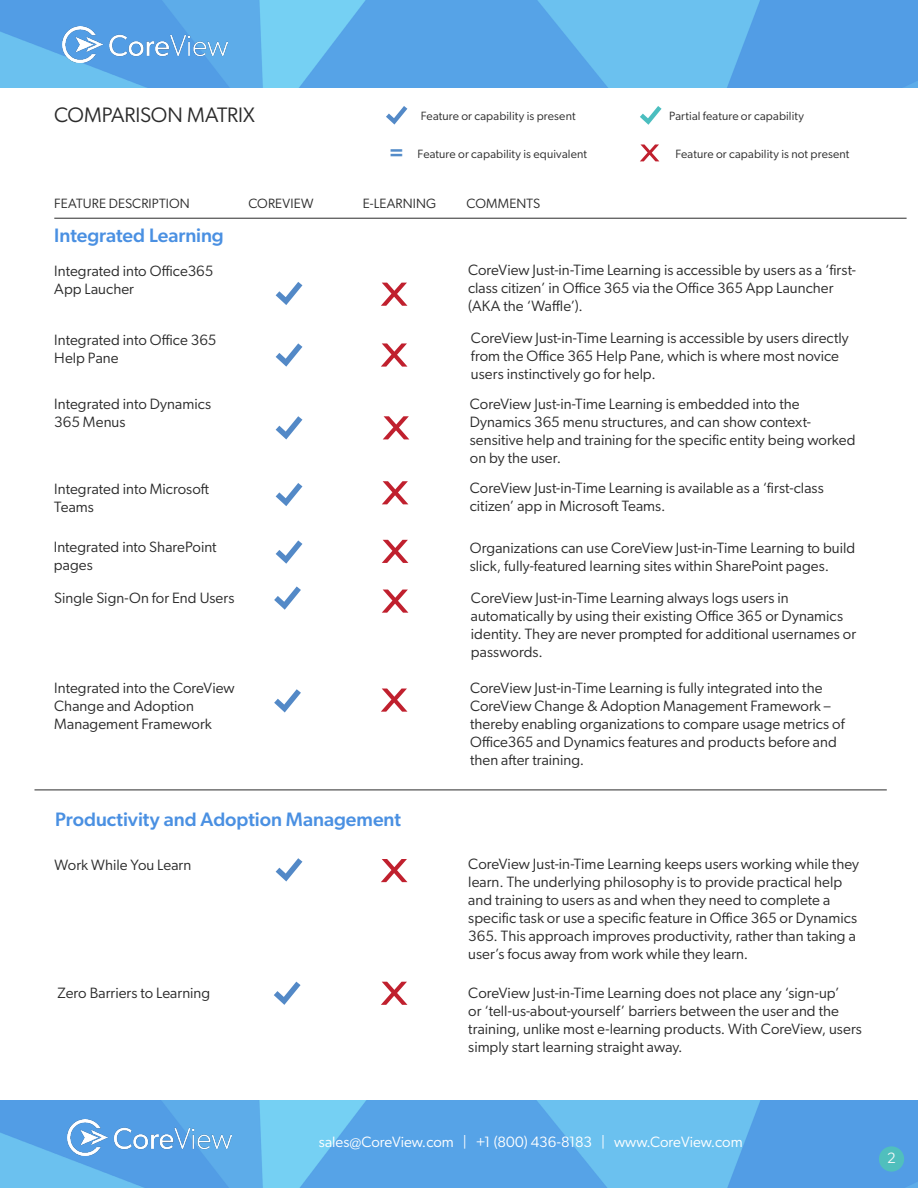
<style>
.page{position:relative;width:918px;height:1188px;background:#fff}
.page>*{position:absolute;margin:0;border:0;box-sizing:border-box;transform-origin:0 0}
.t1{font:21px "Gibson";letter-spacing:-.005em;color:#2b2b2b}
.t2{font:600 21px "Gibson";color:#548cc9}
.t3{font:500 19.5px "Gibson";color:#4a90e2}
.t4{font:15px/18px "Gibson";letter-spacing:.005em;color:#2b2b2b}
.t5{font:15px "Gibson";color:#fff}
.t6{font:15px "Gibson";color:#f2f7f7}
.t7{font:13.5px "Gibson";letter-spacing:.01em;color:#2b2b2b}
.t8{font:12px "Gibson";letter-spacing:.01em;color:#2b2b2b}
</style>
<div class="page">
<img style="left:0;top:1101px;width:918px;height:87px">
<img style="left:67px;top:1120px;width:165px;height:36px">
<img style="left:0;top:0;width:918px;height:87px">
<img style="left:63px;top:26px;width:164px;height:36px">
<hr style="left:54px;top:218px;width:853px;height:1px;background:#2b2b2b">
<hr style="left:34px;top:790px;width:853px;height:1px;background:#2b2b2b">
<svg style="left:276px;top:282px;width:26px;height:23px"></svg>
<svg style="left:276px;top:343px;width:26px;height:24px"></svg>
<svg style="left:276px;top:416px;width:26px;height:23px"></svg>
<svg style="left:276px;top:483px;width:26px;height:23px"></svg>
<svg style="left:276px;top:540px;width:26px;height:24px"></svg>
<svg style="left:274px;top:586px;width:27px;height:24px"></svg>
<svg style="left:274px;top:689px;width:27px;height:23px"></svg>
<svg style="left:276px;top:858px;width:26px;height:23px"></svg>
<svg style="left:274px;top:982px;width:27px;height:23px"></svg>
<svg style="left:386px;top:106px;width:21px;height:19px"></svg>
<svg style="left:640px;top:106px;width:22px;height:19px"></svg>
<div style="left:879px;top:1146px;width:25px;height:26px;background:#50bfbd;border-radius:50%"></div>
<svg style="left:381px;top:283px;width:26px;height:23px"></svg>
<svg style="left:382px;top:540px;width:26px;height:23px"></svg>
<svg style="left:382px;top:589px;width:26px;height:24px"></svg>
<svg style="left:381px;top:343px;width:26px;height:24px"></svg>
<svg style="left:383px;top:416px;width:26px;height:23px"></svg>
<svg style="left:382px;top:481px;width:26px;height:23px"></svg>
<svg style="left:381px;top:688px;width:26px;height:24px"></svg>
<svg style="left:381px;top:859px;width:26px;height:23px"></svg>
<svg style="left:381px;top:982px;width:26px;height:23px"></svg>
<svg style="left:640px;top:144px;width:19px;height:17px"></svg>
<p class="t1" style="left:54px;top:103px;width:202px">COMPARISON MATRIX</p>
<p class="t8" style="left:421px;top:109px;width:156px">Feature or capability is present</p>
<p class="t2" style="left:389px;top:141px;width:16px">=</p>
<p class="t8" style="left:418px;top:146px;width:171px">Feature or capability is equivalent</p>
<p class="t8" style="left:669px;top:109px;width:136px">Partial feature or capability</p>
<p class="t8" style="left:675px;top:147px;width:176px">Feature or capability is not present</p>
<p class="t7" style="left:54px;top:195px;width:137px">FEATURE DESCRIPTION</p>
<p class="t7" style="left:248px;top:195px;width:67px">COREVIEW</p>
<p class="t7" style="left:363px;top:195px;width:75px">E-LEARNING</p>
<p class="t7" style="left:467px;top:195px;width:75px">COMMENTS</p>
<p class="t3" style="left:54px;top:224px;width:171px">Integrated Learning</p>
<p class="t4" style="left:54px;top:262px;width:161px">Integrated into Office365<br>App Laucher</p>
<p class="t4" style="left:54px;top:331px;width:164px">Integrated into Office 365<br>Help Pane</p>
<p class="t4" style="left:54px;top:395px;width:158px">Integrated into Dynamics<br>365 Menus</p>
<p class="t4" style="left:468px;top:261px;width:389px">CoreView Just-in-Time Learning is accessible by users as a ‘first&shy;class citizen’ in Office 365 via the Office 365 App Launcher (AKA the ‘Waffle’).</p>
<p class="t4" style="left:471px;top:329px;width:379px">CoreView Just-in-Time Learning is accessible by users directly from the Office 365 Help Pane, which is where most novice users instinctively go for help.</p>
<p class="t4" style="left:470px;top:394px;width:387px">CoreView Just-in-Time Learning is embedded into the Dynamics 365 menu structures, and can show context&shy;sensitive help and training for the specific entity being worked on by the user.</p>
<p class="t4" style="left:470px;top:479px;width:356px">CoreView Just-in-Time Learning is available as a ‘first-class citizen’ app in Microsoft Teams.</p>
<p class="t4" style="left:470px;top:538px;width:387px">Organizations can use CoreView Just-in-Time Learning to build slick, fully-featured learning sites within SharePoint pages.</p>
<p class="t4" style="left:471px;top:589px;width:387px">CoreView Just-in-Time Learning always logs users in automatically by using their existing Office 365 or Dynamics identity. They are never prompted for additional usernames or passwords.</p>
<p class="t4" style="left:470px;top:679px;width:376px">CoreView Just-in-Time Learning is fully integrated into the CoreView Change &amp; Adoption Management Framework – thereby enabling organizations to compare usage metrics of Office365 and Dynamics features and products before and then after training.</p>
<p class="t4" style="left:54px;top:480px;width:156px">Integrated into Microsoft<br>Teams</p>
<p class="t4" style="left:54px;top:538px;width:164px">Integrated into SharePoint pages</p>
<p class="t4" style="left:54px;top:589px;width:182px">Single Sign-On for End Users</p>
<p class="t4" style="left:54px;top:679px;width:182px">Integrated into the CoreView<br>Change and Adoption<br>Management Framework</p>
<p class="t3" style="left:55px;top:808px;width:347px">Productivity and Adoption Management</p>
<p class="t4" style="left:55px;top:856px;width:138px">Work While You Learn</p>
<p class="t4" style="left:58px;top:983px;width:154px">Zero Barriers to Learning</p>
<p class="t4" style="left:468px;top:854px;width:392px">CoreView Just-in-Time Learning keeps users working while they learn. The underlying philosophy is to provide practical help and training to users as and when they need to complete a specific task or use a specific feature in Office 365 or Dynamics 365. This approach improves productivity, rather than taking a user’s focus away from work while they learn.</p>
<p class="t4" style="left:468px;top:983px;width:395px">CoreView Just-in-Time Learning does not place any ‘sign-up’<br>or ‘tell-us-about-yourself’ barriers between the user and the training, unlike most e-learning products. With CoreView, users simply start learning straight away.</p>
<p class="t5" style="left:319px;top:1133px;width:425px">sales@CoreView.com | +1 (800) 436-8183 | www.CoreView.com</p>
<p class="t6" style="left:879px;top:1149px;width:18px">22</p>
</div>
